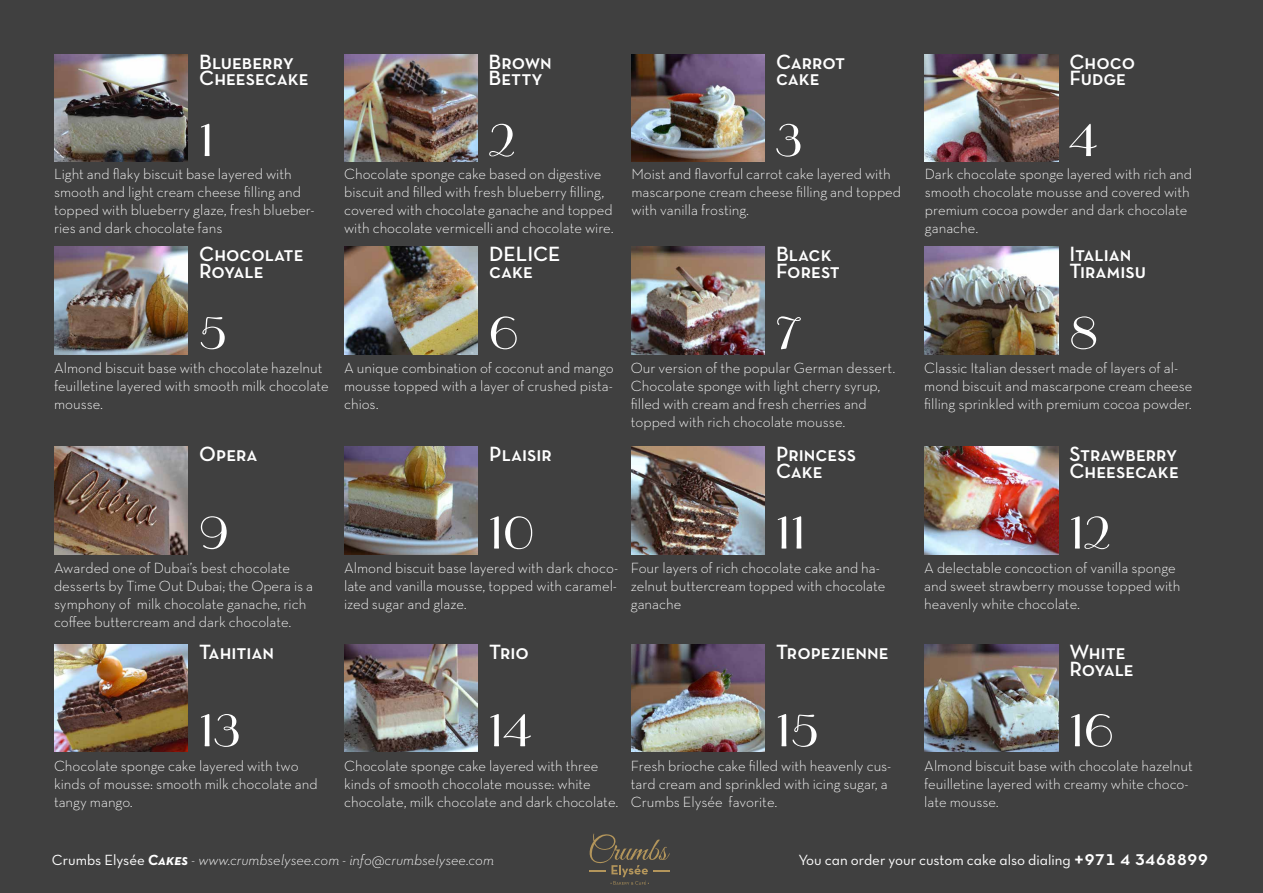
<style>
.page{position:relative;width:1263px;height:893px;background:#fff}
.page>*{position:absolute;margin:0;border:0;box-sizing:border-box;transform-origin:0 0}
.t1{font:54px "Parisian Std";color:#fff}
.t2{font:21px/16.5px "Neutra Text TF Demi SC Alt";color:#fff}
.t3{font:300 15px/18px "Neutra Text TF";color:#fff}
.t4{font:15px "Neutra Text TF Light Ital Alt";color:#fff}
.t5{font:15px "Neutra Text TF Book Alt";color:#fff}
.s1{font-family:"Neutra Text TF Book Alt"}
.s2{font-family:"Neutra Text TF Bold SC Italic Alt"}
.s3{font-family:"Neutra Text TF Demi SC Alt";font-size:21px}
</style>
<div class="page">
<div style="left:1px;top:1px;width:1262px;height:892px;background:#404040"></div>
<img style="left:54px;top:54px;width:133px;height:108px">
<img style="left:344px;top:54px;width:133px;height:108px">
<img style="left:344px;top:247px;width:133px;height:107px">
<img style="left:344px;top:446px;width:133px;height:108px">
<img style="left:344px;top:644px;width:133px;height:108px">
<img style="left:54px;top:247px;width:133px;height:107px">
<img style="left:54px;top:446px;width:133px;height:108px">
<img style="left:54px;top:644px;width:133px;height:108px">
<img style="left:631px;top:54px;width:133px;height:108px">
<img style="left:631px;top:247px;width:133px;height:107px">
<img style="left:631px;top:446px;width:133px;height:108px">
<img style="left:631px;top:644px;width:133px;height:108px">
<img style="left:925px;top:54px;width:133px;height:108px">
<img style="left:925px;top:247px;width:133px;height:107px">
<img style="left:925px;top:446px;width:133px;height:108px">
<img style="left:925px;top:644px;width:133px;height:108px">
<svg style="left:589px;top:833px;width:81px;height:52px"></svg>
<h2 class="t2" style="left:199px;top:53px;width:111px">Blueberry<br>Cheesecake</h2>
<h2 class="t2" style="left:489px;top:53px;width:65px">Brown<br>Betty</h2>
<h2 class="t2" style="left:776px;top:53px;width:71px">Carrot cake</h2>
<h2 class="t2" style="left:1069px;top:53px;width:67px">Choco<br>Fudge</h2>
<h1 class="t1" style="left:199px;top:107px;width:17px">1</h1>
<h1 class="t1" style="left:489px;top:107px;width:28px">2</h1>
<h1 class="t1" style="left:776px;top:107px;width:28px">3</h1>
<h1 class="t1" style="left:1069px;top:107px;width:30px">4</h1>
<p class="t3" style="left:54px;top:164px;width:262px">Light and flaky biscuit base layered with smooth and light cream cheese filling and topped with blueberry glaze, fresh blueber&shy;ries and dark chocolate fans</p>
<h2 class="t2" style="left:199px;top:246px;width:106px">Chocolate<br>Royale</h2>
<p class="t3" style="left:344px;top:164px;width:271px">Chocolate sponge cake based on digestive biscuit and filled with fresh blueberry filling, covered with chocolate ganache and topped with chocolate vermicelli and chocolate wire.</p>
<p class="t3" style="left:631px;top:164px;width:271px">Moist and flavorful carrot cake layered with mascarpone cream cheese filling and topped with vanilla frosting.</p>
<p class="t3" style="left:925px;top:164px;width:269px">Dark chocolate sponge layered with rich and smooth chocolate mousse and covered with premium cocoa powder and dark chocolate ganache.</p>
<h2 class="t2" style="left:489px;top:246px;width:73px">DELICE cake</h2>
<h2 class="t2" style="left:776px;top:246px;width:65px">Black<br>Forest</h2>
<h2 class="t2" style="left:1069px;top:246px;width:78px">Italian<br>Tiramisu</h2>
<h1 class="t1" style="left:199px;top:300px;width:30px">5</h1>
<h1 class="t1" style="left:489px;top:300px;width:30px">6</h1>
<h1 class="t1" style="left:776px;top:300px;width:25px">7</h1>
<h1 class="t1" style="left:1069px;top:300px;width:30px">8</h1>
<p class="t3" style="left:54px;top:359px;width:276px">Almond biscuit base with chocolate hazelnut feuilletine layered with smooth milk chocolate mousse.</p>
<h2 class="t2" style="left:199px;top:445px;width:60px">Opera</h2>
<p class="t3" style="left:344px;top:359px;width:271px;text-align:justify">A unique combination of coconut and mango mousse topped with a layer of crushed pista&shy;chios.</p>
<h2 class="t2" style="left:489px;top:445px;width:64px">Plaisir</h2>
<p class="t3" style="left:631px;top:359px;width:266px">Our version of the popular German dessert.<br>Chocolate sponge with light cherry syrup, filled with cream and fresh cherries and topped with rich chocolate mousse.</p>
<h2 class="t2" style="left:776px;top:445px;width:82px">Princess<br>Cake</h2>
<p class="t3" style="left:924px;top:359px;width:270px">Classic Italian dessert made of layers of al&shy;mond biscuit and mascarpone cream cheese filling sprinkled with premium cocoa powder.</p>
<h2 class="t2" style="left:1069px;top:445px;width:111px">Strawberry<br>Cheesecake</h2>
<h1 class="t1" style="left:199px;top:500px;width:30px">9</h1>
<h1 class="t1" style="left:489px;top:500px;width:47px">10</h1>
<h1 class="t1" style="left:776px;top:500px;width:32px">11</h1>
<h1 class="t1" style="left:1069px;top:500px;width:44px">12</h1>
<p class="t3" style="left:54px;top:559px;width:261px">Awarded one of Dubai’s best chocolate desserts by Time Out Dubai; the Opera is a symphony of milk chocolate ganache, rich coffee buttercream and dark chocolate.</p>
<h2 class="t2" style="left:199px;top:643px;width:76px">Tahitian</h2>
<p class="t3" style="left:344px;top:559px;width:276px;text-align:justify">Almond biscuit base layered with dark choco&shy;late and vanilla mousse, topped with caramel&shy;ized sugar and glaze.</p>
<h2 class="t2" style="left:489px;top:643px;width:41px">Trio</h2>
<p class="t3" style="left:631px;top:559px;width:256px">Four layers of rich chocolate cake and ha&shy;zelnut buttercream topped with chocolate ganache</p>
<h2 class="t2" style="left:776px;top:643px;width:114px">Tropezienne</h2>
<p class="t3" style="left:924px;top:559px;width:258px">A delectable concoction of vanilla sponge and sweet strawberry mousse topped with heavenly white chocolate.</p>
<h2 class="t2" style="left:1069px;top:643px;width:66px">White<br>Royale</h2>
<h1 class="t1" style="left:199px;top:697px;width:44px">13</h1>
<h1 class="t1" style="left:489px;top:697px;width:45px">14</h1>
<h1 class="t1" style="left:776px;top:697px;width:45px">15</h1>
<h1 class="t1" style="left:1069px;top:697px;width:46px">16</h1>
<p class="t3" style="left:54px;top:756px;width:265px">Chocolate sponge cake layered with two kinds of mousse: smooth milk chocolate and tangy mango.</p>
<p class="t3" style="left:344px;top:756px;width:276px">Chocolate sponge cake layered with three kinds of smooth chocolate mousse: white chocolate, milk chocolate and dark chocolate.</p>
<p class="t3" style="left:631px;top:756px;width:262px">Fresh brioche cake filled with heavenly cus&shy;tard cream and sprinkled with icing sugar, a<br>Crumbs Elysée favorite.</p>
<p class="t3" style="left:924px;top:756px;width:270px">Almond biscuit base with chocolate hazelnut feuilletine layered with creamy white choco&shy;late mousse.</p>
<p class="t4" style="left:52px;top:851px;width:443px"><span class="s1">Crumbs Elysée</span> <span class="s2">Cakes</span> - www.crumbselysee.com - info@crumbselysee.com</p>
<p class="t5" style="left:798px;top:851px;width:411px">You can order your custom cake also dialing <span class="s3">+971 4 3468899</span></p>
</div>
